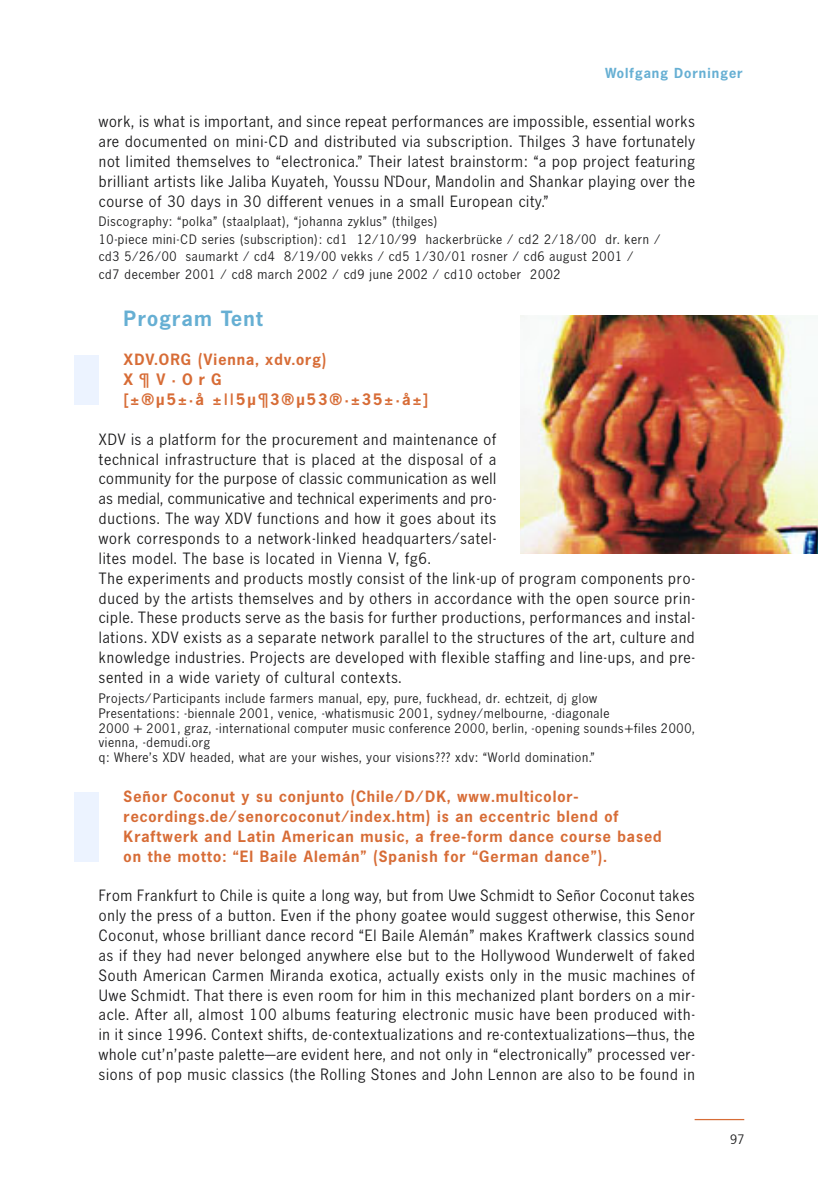
<style>
.page{position:relative;width:818px;height:1199px;background:#fff}
.page>*{position:absolute;margin:0;border:0;box-sizing:border-box;transform-origin:0 0}
.t1{font:700 21.88px "NE13";letter-spacing:.07em;color:#66afd3}
.t2{font:16.1px/19.8px "NE13";letter-spacing:.065em;color:#181819;text-align:justify}
.t3{font:700 16.1px/19.8px "NE13";letter-spacing:.07em;color:#d76c36}
.t4{font:700 14.88px/19.8px "News Gothic";letter-spacing:.14em;color:#d76c36}
.t5{font:700 14.35px "NE13";letter-spacing:.085em;color:#66afd3}
.t6{font:13.65px/14.9px "NE13";letter-spacing:.065em;color:#181819}
</style>
<div class="page">
<div style="left:74px;top:355px;width:25px;height:50px;background:#ecf3ff"></div>
<div style="left:74px;top:792px;width:25px;height:69px;background:#ecf3ff"></div>
<img style="left:520px;top:316px;width:297px;height:238px">
<hr style="left:694px;top:1119px;width:50px;height:1px;background:#d76c36">
<p class="t5" style="left:604px;top:68px;width:139px">Wolfgang Dorninger</p>
<p class="t2" style="left:99px;top:113px;width:597px">work, is what is important, and since repeat performances are impossible, essential works are documented on mini-CD and distributed via subscription. Thilges 3 have fortunately not limited themselves to “electronica.” Their latest brainstorm: “a pop project featuring brilliant artists like Jaliba Kuyateh, Youssu N`Dour, Mandolin and Shankar playing over the course of 30 days in 30 different venues in a small European city.”</p>
<p class="t6" style="left:99px;top:214px;width:562px;line-height:17.3px">Discography: “polka” (staalplaat), “johanna zyklus” (thilges)<br>10-piece mini-CD series (subscription): cd1 12/10/99 hackerbrücke / cd2 2/18/00 dr. kern / cd3 5/26/00 saumarkt / cd4 8/19/00 vekks / cd5 1/30/01 rosner / cd6 august 2001 /<br>cd7 december 2001 / cd8 march 2002 / cd9 june 2002 / cd10 october 2002</p>
<h1 class="t1" style="left:124px;top:311px;width:141px">Program Tent</h1>
<p class="t3" style="left:124px;top:351px;width:204px">XDV.ORG (Vienna, xdv.org)</p>
<p class="t4" style="left:124px;top:371px;width:306px">X ¶ V · O r G<br>[±®µ5±·å ±||5µ¶3®µ53®·±35±·å±]</p>
<p class="t2" style="left:99px;top:431px;width:597px;text-align:left">XDV is a platform for the procurement and maintenance of<br>technical infrastructure that is placed at the disposal of a<br>community for the purpose of classic communication as well<br>as medial, communicative and technical experiments and pro-<br>ductions. The way XDV functions and how it goes about its<br>work corresponds to a network-linked headquarters/satel-<br>lites model. The base is located in Vienna V, fg6.<br>The experiments and products mostly consist of the link-up of program components pro&shy;duced by the artists themselves and by others in accordance with the open source prin&shy;ciple. These products serve as the basis for further productions, performances and instal&shy;lations. XDV exists as a separate network parallel to the structures of the art, culture and knowledge industries. Projects are developed with flexible staffing and line-ups, and pre&shy;sented in a wide variety of cultural contexts.</p>
<p class="t6" style="left:99px;top:692px;width:597px">Projects/Participants include farmers manual, epy, pure, fuckhead, dr. echtzeit, dj glow<br>Presentations: -biennale 2001, venice, -whatismusic 2001, sydney/melbourne, -diagonale<br>2000 + 2001, graz, -international computer music conference 2000, berlin, -opening sounds+files 2000, vienna, -demudi.org<br>q: Where’s XDV headed, what are your wishes, your visions??? xdv: “World domination.”</p>
<p class="t3" style="left:124px;top:788px;width:539px">Señor Coconut y su conjunto (Chile/D/DK, www.multicolor&shy;recordings.de/senorcoconut/index.htm) is an eccentric blend of Kraftwerk and Latin American music, a free-form dance course based on the motto: “El Baile Alemán” (Spanish for “German dance”).</p>
<p class="t2" style="left:99px;top:887px;width:597px">From Frankfurt to Chile is quite a long way, but from Uwe Schmidt to Señor Coconut takes only the press of a button. Even if the phony goatee would suggest otherwise, this Senor Coconut, whose brilliant dance record “El Baile Alemán” makes Kraftwerk classics sound as if they had never belonged anywhere else but to the Hollywood Wunderwelt of faked South American Carmen Miranda exotica, actually exists only in the music machines of Uwe Schmidt. That there is even room for him in this mechanized plant borders on a mir&shy;acle. After all, almost 100 albums featuring electronic music have been produced with&shy;in it since 1996. Context shifts, de-contextualizations and re-contextualizations—thus, the whole cut'n'paste palette—are evident here, and not only in “electronically” processed ver&shy;sions of pop music classics (the Rolling Stones and John Lennon are also to be found in</p>
<p class="t6" style="left:729px;top:1133px;width:16px">97</p>
</div>
